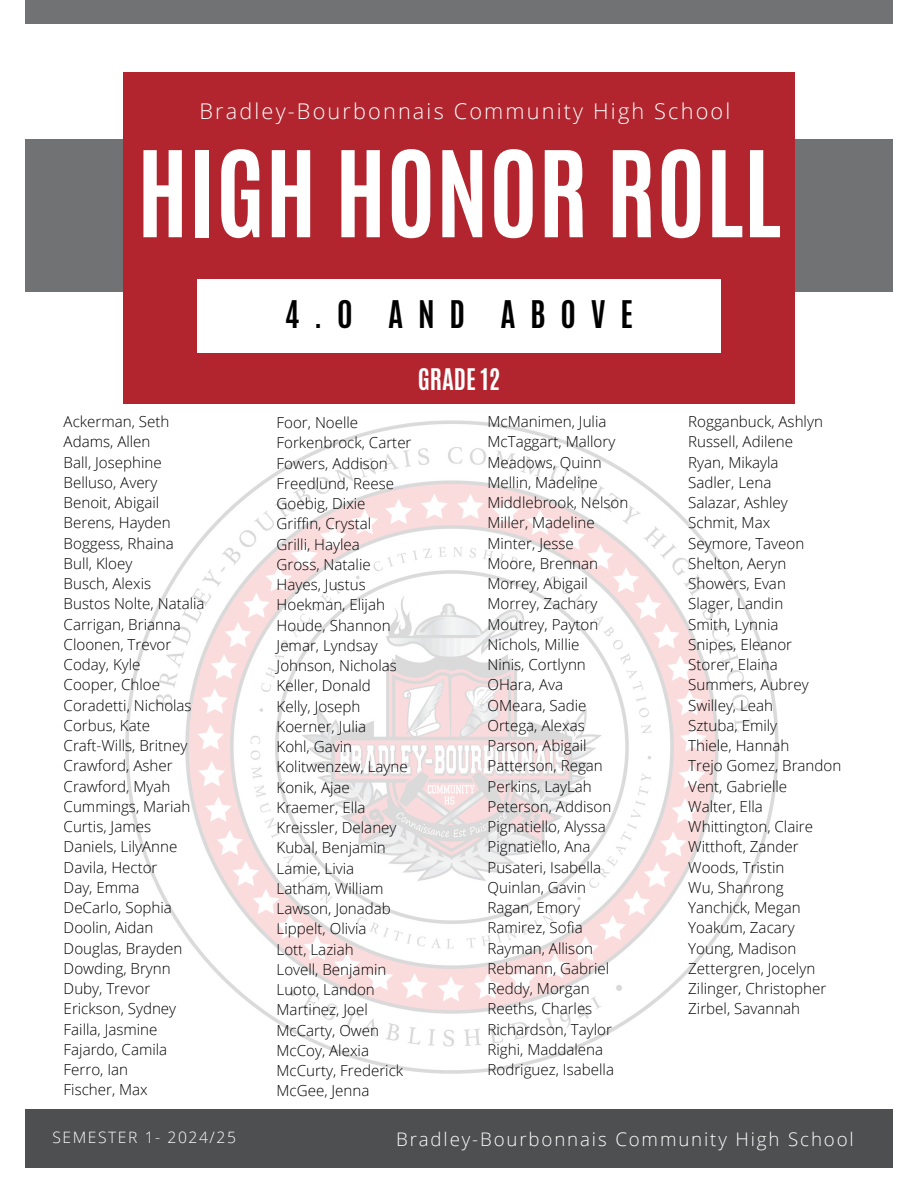
<style>
.page{position:relative;width:918px;height:1188px;background:#fff}
.page>*{position:absolute;margin:0;border:0;box-sizing:border-box;transform-origin:0 0}
.t1{font:101.4px "font 000000002 d 6 e 1 b 28";color:#fff}
.t2{font:31.8px "font 000000002 d 6 e 1 b 28";letter-spacing:.465em;color:#000}
.t3{font:24.9px "font 000000002 d 6 e 1 b 28";color:#fff}
.t4{font:21.75px "font 000000002 d 6 e 1 b 28";letter-spacing:.1em;color:#fff}
.t5{font:18.75px "font 000000002 d 6 e 1 b 28";letter-spacing:.1em;color:#fff}
.t6{font:15.75px "font 000000002 d 6 e 1 b 28";letter-spacing:.1em;color:#fff}
.t7{font:15.15px/20.2px "font 000000002 d 6 e 1 b 28";color:#000}
</style>
<div class="page">
<div style="left:25px;top:139px;width:867px;height:153px;background:#707273"></div>
<div style="left:123px;top:72px;width:672px;height:332px;background:#b2252e"></div>
<div style="left:25px;top:1110px;width:868px;height:58px;background:#4d4f51"></div>
<div style="left:197px;top:280px;width:524px;height:73px;background:#fff"></div>
<div style="left:25px;top:0;width:868px;height:24px;background:#707273"></div>
<img style="left:125px;top:420px;width:654px;height:654px">
<h3 class="t4" style="left:200px;top:95px;width:532px">Bradley-Bourbonnais Community High School</h3>
<h1 class="t1" style="left:137px;top:121px;width:646px">HIGH HONOR ROLL</h1>
<h2 class="t2" style="left:285px;top:292px;width:350px">4.0 AND ABOVE</h2>
<h3 class="t3" style="left:418px;top:362px;width:84px">GRADE 12</h3>
<p class="t7" style="left:64px;top:411px;width:143px">Ackerman, Seth<br>Adams, Allen<br>Ball, Josephine<br>Belluso, Avery<br>Benoit, Abigail<br>Berens, Hayden<br>Boggess, Rhaina<br>Bull, Kloey<br>Busch, Alexis<br>Bustos Nolte, Natalia<br>Carrigan, Brianna<br>Cloonen, Trevor<br>Coday, Kyle<br>Cooper, Chloe<br>Coradetti, Nicholas<br>Corbus, Kate<br>Craft-Wills, Britney<br>Crawford, Asher<br>Crawford, Myah<br>Cummings, Mariah<br>Curtis, James<br>Daniels, LilyAnne<br>Davila, Hector<br>Day, Emma<br>DeCarlo, Sophia<br>Doolin, Aidan<br>Douglas, Brayden<br>Dowding, Brynn<br>Duby, Trevor<br>Erickson, Sydney<br>Failla, Jasmine<br>Fajardo, Camila<br>Ferro, Ian<br>Fischer, Max</p>
<p class="t7" style="left:488px;top:411px;width:142px">McManimen, Julia<br>McTaggart, Mallory<br>Meadows, Quinn<br>Mellin, Madeline<br>Middlebrook, Nelson<br>Miller, Madeline<br>Minter, Jesse<br>Moore, Brennan<br>Morrey, Abigail<br>Morrey, Zachary<br>Moutrey, Payton<br>Nichols, Millie<br>Ninis, Cortlynn<br>OHara, Ava<br>OMeara, Sadie<br>Ortega, Alexas<br>Parson, Abigail<br>Patterson, Regan<br>Perkins, LayLah<br>Peterson, Addison<br>Pignatiello, Alyssa<br>Pignatiello, Ana<br>Pusateri, Isabella<br>Quinlan, Gavin<br>Ragan, Emory<br>Ramirez, Sofia<br>Rayman, Allison<br>Rebmann, Gabriel<br>Reddy, Morgan<br>Reeths, Charles<br>Richardson, Taylor<br>Righi, Maddalena<br>Rodriguez, Isabella</p>
<p class="t7" style="left:688px;top:411px;width:155px">Rogganbuck, Ashlyn<br>Russell, Adilene<br>Ryan, Mikayla<br>Sadler, Lena<br>Salazar, Ashley<br>Schmit, Max<br>Seymore, Taveon<br>Shelton, Aeryn<br>Showers, Evan<br>Slager, Landin<br>Smith, Lynnia<br>Snipes, Eleanor<br>Storer, Elaina<br>Summers, Aubrey<br>Swilley, Leah<br>Sztuba, Emily<br>Thiele, Hannah<br>Trejo Gomez, Brandon<br>Vent, Gabrielle<br>Walter, Ella<br>Whittington, Claire<br>Witthoft, Zander<br>Woods, Tristin<br>Wu, Shanrong<br>Yanchick, Megan<br>Yoakum, Zacary<br>Young, Madison<br>Zettergren, Jocelyn<br>Zilinger, Christopher<br>Zirbel, Savannah</p>
<p class="t7" style="left:277px;top:412px;width:136px">Foor, Noelle<br>Forkenbrock, Carter<br>Fowers, Addison<br>Freedlund, Reese<br>Goebig, Dixie<br>Griffin, Crystal<br>Grilli, Haylea<br>Gross, Natalie<br>Hayes, Justus<br>Hoekman, Elijah<br>Houde, Shannon<br>Jemar, Lyndsay<br>Johnson, Nicholas<br>Keller, Donald<br>Kelly, Joseph<br>Koerner, Julia<br>Kohl, Gavin<br>Kolitwenzew, Layne<br>Konik, Ajae<br>Kraemer, Ella<br>Kreissler, Delaney<br>Kubal, Benjamin<br>Lamie, Livia<br>Latham, William<br>Lawson, Jonadab<br>Lippelt, Olivia<br>Lott, Laziah<br>Lovell, Benjamin<br>Luoto, Landon<br>Martinez, Joel<br>McCarty, Owen<br>McCoy, Alexia<br>McCurty, Frederick<br>McGee, Jenna</p>
<p class="t6" style="left:52px;top:1127px;width:185px">SEMESTER 1- 2024/25</p>
<p class="t5" style="left:396px;top:1126px;width:459px">Bradley-Bourbonnais Community High School</p>
</div>
